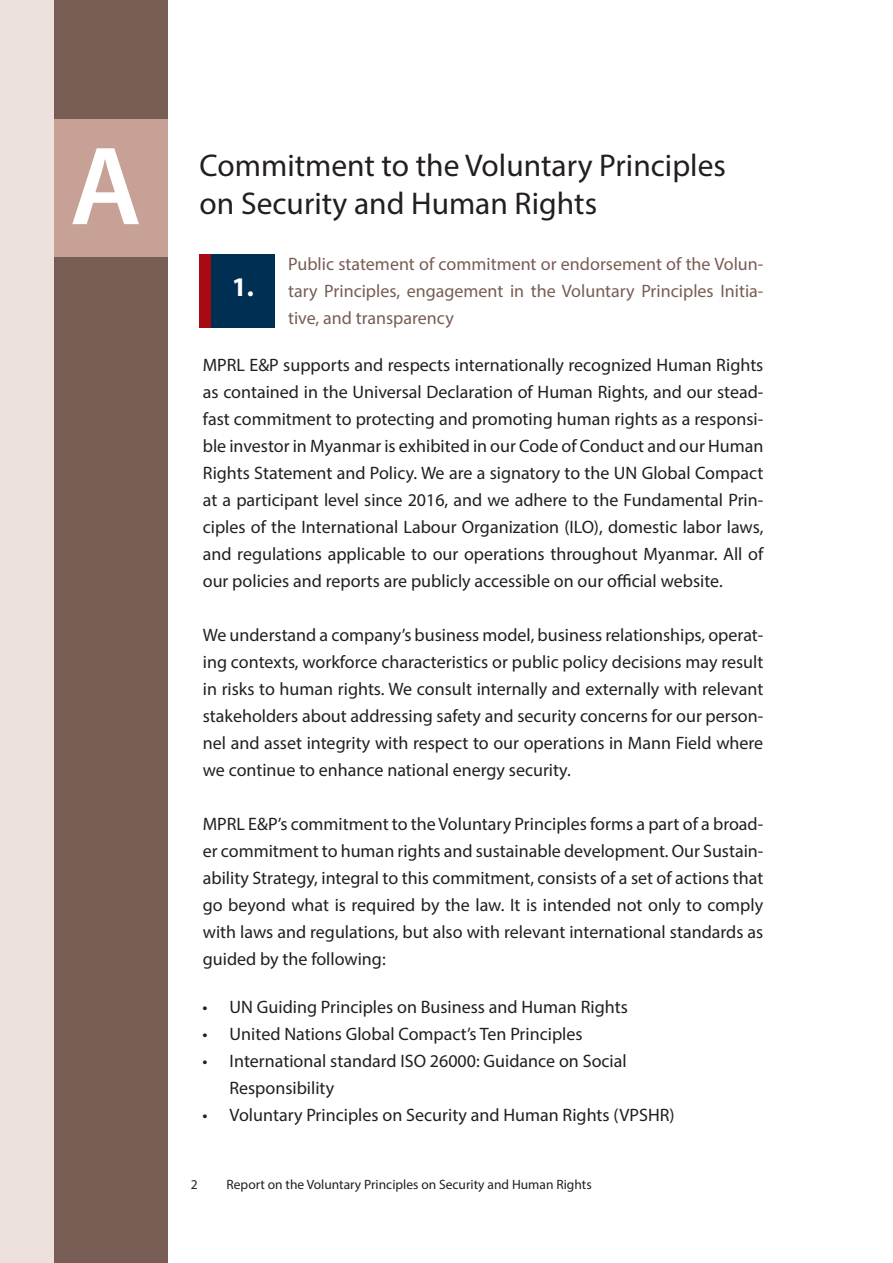
<style>
.page{position:relative;width:893px;height:1263px;background:#fff}
.page>*{position:absolute;margin:0;border:0;box-sizing:border-box;transform-origin:0 0}
.t1{font:112.5px "Myriad Variable Concept";color:#fff}
.t2{font:31.5px/37.8px "Myriad Pro";color:#231f20}
.t3{font:700 27px "Myriad Pro";color:#fff}
.t4{font:18px/27px "Myriad Pro";color:#231f20;text-align:justify}
.t5{font:18px/27px "Myriad Pro";color:#785d54;text-align:justify}
.t6{font:13.5px "Myriad Pro";color:#231f20}
</style>
<div class="page">
<div style="left:0;top:0;width:137px;height:1263px;background:#ede1de"></div>
<div style="left:54px;top:0;width:113px;height:1263px;background:#785d54"></div>
<div style="left:54px;top:119px;width:113px;height:137px;background:#c7a195"></div>
<hr style="left:892px;top:0;width:1px;height:1263px;background:#c7a195">
<div style="left:200px;top:255px;width:28px;height:73px;background:#a70a12"></div>
<div style="left:211px;top:255px;width:63px;height:73px;background:#002f54"></div>
<p class="t1" style="left:70px;top:121px;width:73px">A</p>
<p class="t2" style="left:200px;top:146px;width:528px">Commitment to the Voluntary Principles on Security and Human Rights</p>
<p class="t5" style="left:288px;top:250px;width:477px">Public statement of commitment or endorsement of the Volun&shy;tary Principles, engagement in the Voluntary Principles Initia&shy;tive, and transparency</p>
<p class="t4" style="left:203px;top:351px;width:562px">MPRL E&amp;P supports and respects internationally recognized Human Rights as contained in the Universal Declaration of Human Rights, and our stead&shy;fast commitment to protecting and promoting human rights as a responsi&shy;ble investor in Myanmar is exhibited in our Code of Conduct and our Human Rights Statement and Policy. We are a signatory to the UN Global Compact at a participant level since 2016, and we adhere to the Fundamental Prin&shy;ciples of the International Labour Organization (ILO), domestic labor laws, and regulations applicable to our operations throughout Myanmar. All of our policies and reports are publicly accessible on our official website.</p>
<p class="t4" style="left:203px;top:621px;width:562px">We understand a company’s business model, business relationships, operat&shy;ing contexts, workforce characteristics or public policy decisions may result in risks to human rights. We consult internally and externally with relevant stakeholders about addressing safety and security concerns for our person&shy;nel and asset integrity with respect to our operations in Mann Field where we continue to enhance national energy security.</p>
<p class="t4" style="left:203px;top:810px;width:562px">MPRL E&amp;P’s commitment to the Voluntary Principles forms a part of a broad&shy;er commitment to human rights and sustainable development. Our Sustain&shy;ability Strategy, integral to this commitment, consists of a set of actions that go beyond what is required by the law. It is intended not only to comply with laws and regulations, but also with relevant international standards as guided by the following:</p>
<p class="t4" style="left:203px;top:993px;width:427px">• UN Guiding Principles on Business and Human Rights</p>
<p class="t4" style="left:203px;top:1020px;width:382px">• United Nations Global Compact’s Ten Principles</p>
<p class="t4" style="left:203px;top:1047px;width:426px">• International standard ISO 26000: Guidance on Social</p>
<p class="t4" style="left:229px;top:1074px;width:106px">Responsibility</p>
<p class="t4" style="left:203px;top:1101px;width:473px">• Voluntary Principles on Security and Human Rights (VPSHR)</p>
<p class="t3" style="left:232px;top:270px;width:24px">1.</p>
<p class="t6" style="left:191px;top:1176px;width:8px">2</p>
<p class="t6" style="left:227px;top:1176px;width:367px">Report on the Voluntary Principles on Security and Human Rights</p>
</div>
